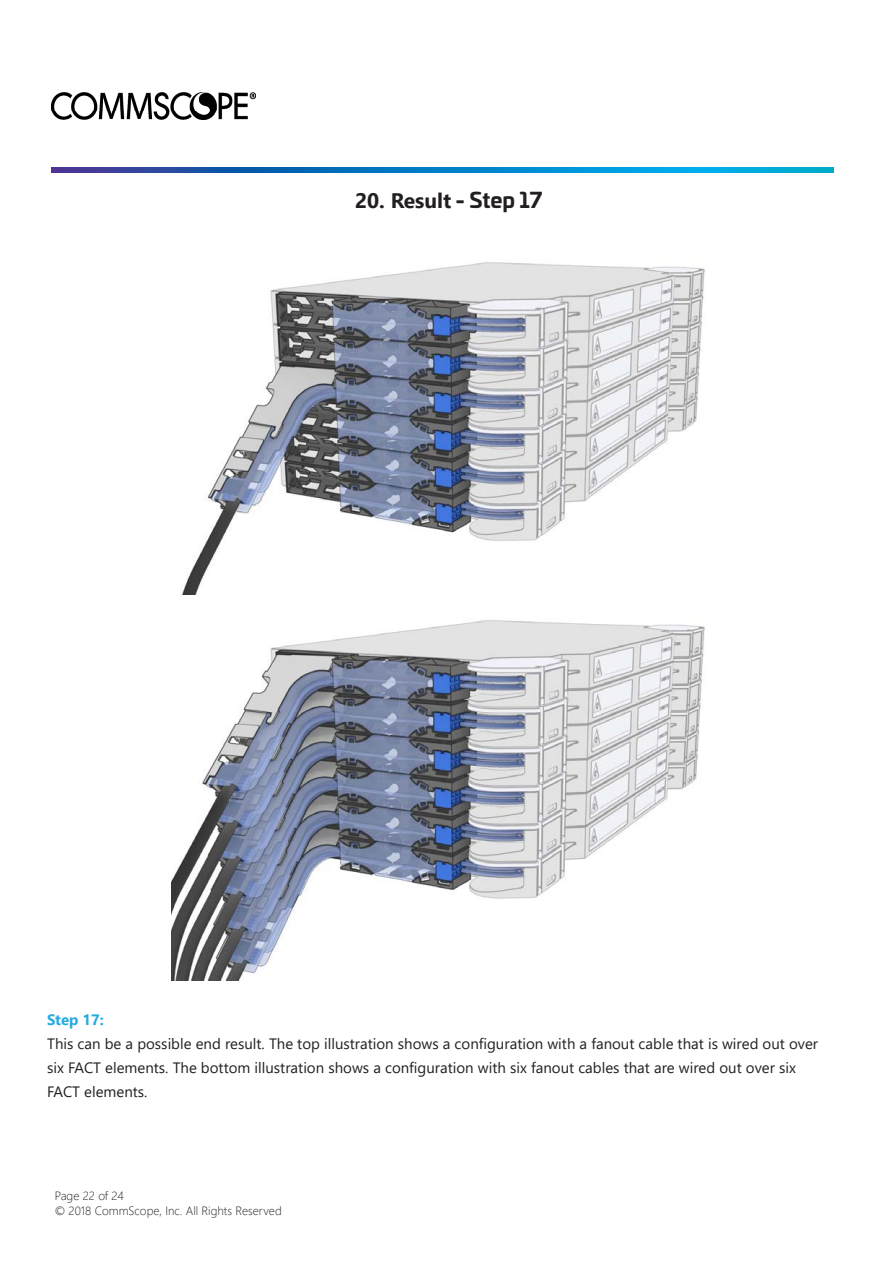
<style>
.page{position:relative;width:893px;height:1263px;background:#fff}
.page>*{position:absolute;margin:0;border:0;box-sizing:border-box;transform-origin:0 0}
.TOC_Title{font:700 21px "Segoe UI";color:#231f20}
.TOC_Title-2{font:15px/24px "Segoe UI";color:#231f20}
.t1{font:300 12px/14.4px "Segoe UI";color:#231f20}
.s1{font-family:"Univia Pro"}
.s2{font-weight:700;color:#24aae1}
</style>
<div class="page">
<img style="left:51px;top:168px;width:782px;height:5px">
<img style="left:51px;top:93px;width:204px;height:27px">
<img style="left:182px;top:262px;width:523px;height:333px">
<img style="left:172px;top:620px;width:533px;height:361px">
<p class="TOC_Title" style="left:355px;top:180px;width:189px">20. Result <span class="s1">- Step 17</span></p>
<p class="TOC_Title-2" style="left:47px;top:1006px;width:772px"><span class="s2">Step 17:<br></span>This can be a possible end result. The top illustration shows a configuration with a fanout cable that is wired out over six FACT elements. The bottom illustration shows a configuration with six fanout cables that are wired out over six FACT elements.</p>
<p class="t1" style="left:55px;top:1187px;width:228px">Page 22 of 24<br>© 2018 CommScope, Inc. All Rights Reserved</p>
</div>
